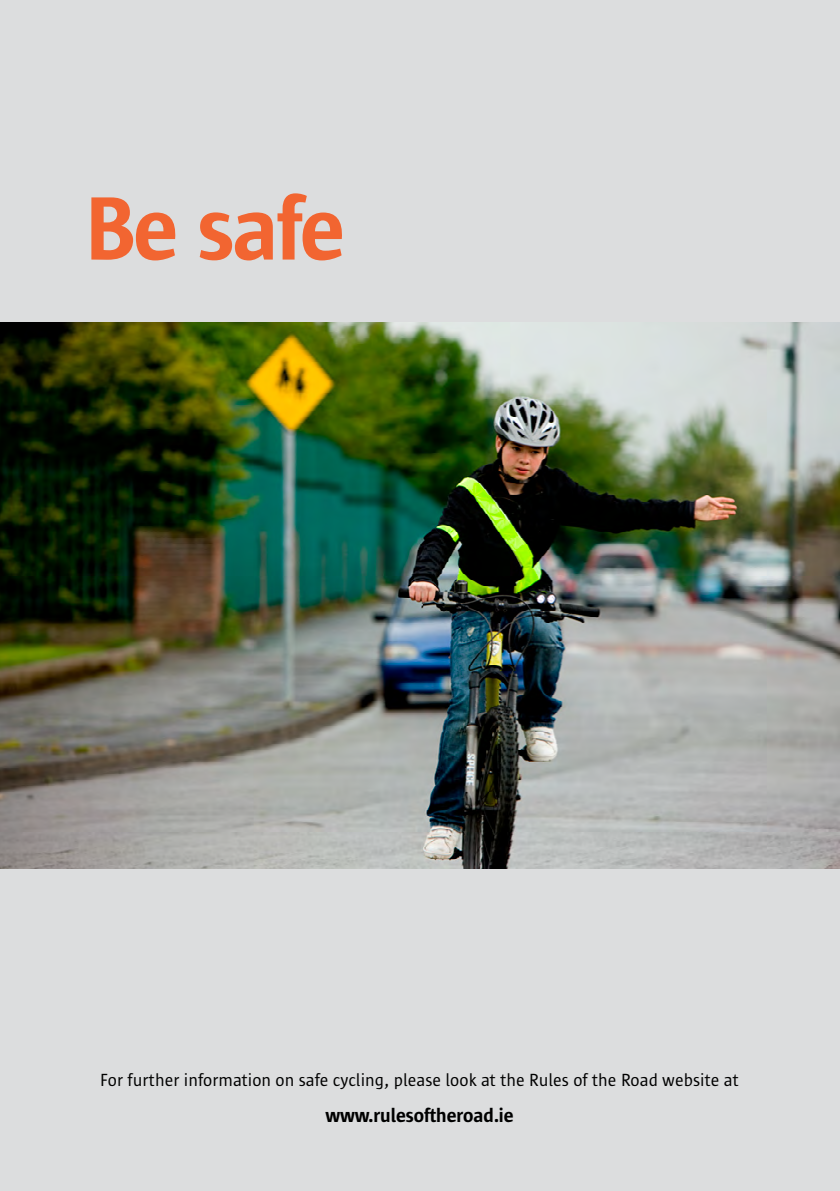
<style>
.page{position:relative;width:840px;height:1191px;background:#fff}
.page>*{position:absolute;margin:0;border:0;box-sizing:border-box;transform-origin:0 0}
.t1{font:600 92px "Sun Sans";letter-spacing:-.025em;color:#f26531}
.t2{font:600 20px "Sun Sans";color:#000}
.t3{font:18px "Sun Sans";color:#000}
</style>
<div class="page">
<div style="left:0;top:0;width:839px;height:1191px;background:#dcddde"></div>
<img style="left:0;top:322px;width:839px;height:546px">
<h1 class="t1" style="left:85px;top:180px;width:261px">Be safe</h1>
<p class="t3" style="left:100px;top:1070px;width:639px">For further information on safe cycling, please look at the Rules of the Road website at</p>
<p class="t2" style="left:325px;top:1104px;width:190px">www.rulesoftheroad.ie</p>
</div>
